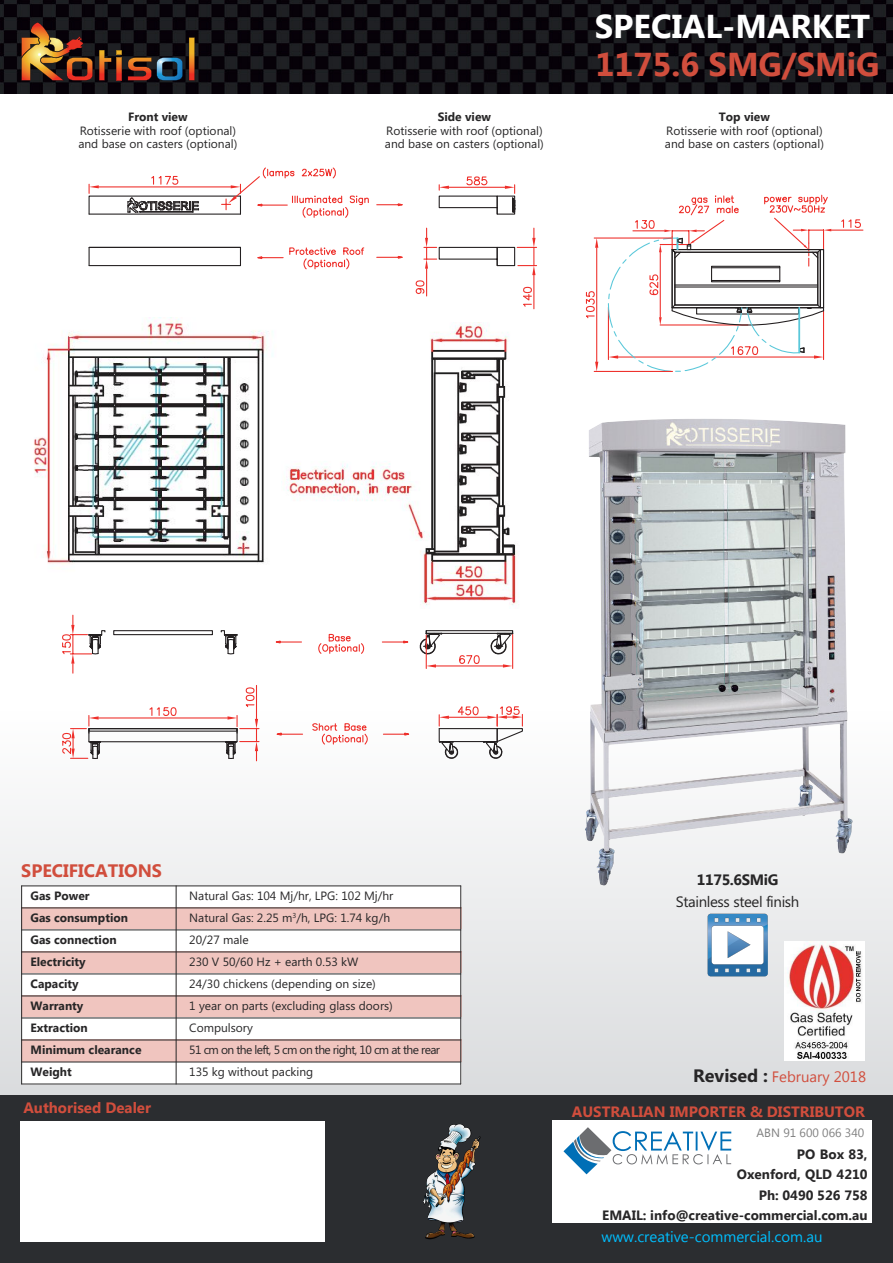
<style>
.page{position:relative;width:893px;height:1263px;background:#fff}
.page>*{position:absolute;margin:0;border:0;box-sizing:border-box;transform-origin:0 0}
.t1{font:700 33px "Microsoft Tai Le";color:#fff}
.t2{font:700 33px "Microsoft Tai Le";color:#d14e3d}
.t3{font:700 18px "Microsoft Tai Le";color:#d14e3d}
.t4{font:700 15px "Microsoft Tai Le";color:#d14e3d}
.t5{font:15px "Microsoft Tai Le";color:#00bfff}
.t6{font:15px "Microsoft Tai Le";letter-spacing:-.025em;color:#272627}
.t7{font:15px "Microsoft Tai Le";color:#d14e3d}
.t8{font:700 15px "Microsoft Tai Le";color:#d14e3d}
.t9{font:700 15px "Microsoft Tai Le";letter-spacing:-.025em;color:#272627}
.t10{font:700 13.5px/20.2px "Microsoft Tai Le";color:#272627;text-align:right}
.t11{font:12px/13.5px "Microsoft Tai Le";color:#272627}
.t12{font:700 12px "Microsoft Tai Le";color:#272627}
.t13{font:12px "Microsoft Tai Le";letter-spacing:-.05em;color:#272627}
.t14{font:12px "Microsoft Tai Le";color:#808080}
.s1{font-weight:700;font-size:18px;color:#272627}
.s2{font-style:inherit}
</style>
<div class="page">
<div style="left:0;top:706px;width:893px;height:389px;background:linear-gradient(to bottom,#fefefe,#dadcde)"></div>
<img style="left:0;top:0;width:893px;height:94px">
<svg style="left:189px;top:37px;width:6px;height:44px"></svg>
<svg style="left:128px;top:57px;width:55px;height:24px"></svg>
<svg style="left:99px;top:50px;width:23px;height:31px"></svg>
<svg style="left:21px;top:22px;width:72px;height:59px;background:#724524"></svg>
<svg style="left:318px;top:633px;width:47px;height:21px"></svg>
<svg style="left:275px;top:640px;width:27px;height:4px"></svg>
<svg style="left:269px;top:732px;width:35px;height:4px"></svg>
<svg style="left:376px;top:203px;width:27px;height:4px"></svg>
<svg style="left:257px;top:247px;width:108px;height:23px"></svg>
<svg style="left:311px;top:723px;width:57px;height:23px"></svg>
<div style="left:497px;top:247px;width:18px;height:19px;border:1px solid #231f20"></div>
<hr style="left:449px;top:187px;width:56px;height:1px;background:#ee2f2a">
<svg style="left:505px;top:185px;width:11px;height:28px"></svg>
<svg style="left:438px;top:176px;width:60px;height:39px"></svg>
<div style="left:497px;top:196px;width:18px;height:19px;border:1px solid #231f20"></div>
<svg style="left:88px;top:246px;width:153px;height:21px"></svg>
<hr style="left:89px;top:265px;width:151px;height:1px;background:#231f20">
<hr style="left:89px;top:247px;width:151px;height:1px;background:#231f20">
<svg style="left:376px;top:228px;width:122px;height:68px"></svg>
<hr style="left:533px;top:275px;width:1px;height:34px;background:#ee2f2a">
<svg style="left:517px;top:228px;width:20px;height:47px"></svg>
<svg style="left:523px;top:286px;width:9px;height:21px"></svg>
<svg style="left:88px;top:167px;width:281px;height:51px"></svg>
<svg style="left:381px;top:630px;width:142px;height:129px"></svg>
<hr style="left:89px;top:741px;width:148px;height:1px;background:#231f20">
<div style="left:88px;top:728px;width:150px;height:4px;border:1px solid #231f20"></div>
<hr style="left:99px;top:717px;width:129px;height:1px;background:#ee2f2a">
<svg style="left:148px;top:706px;width:29px;height:10px"></svg>
<svg style="left:62px;top:715px;width:39px;height:44px"></svg>
<hr style="left:256px;top:685px;width:1px;height:34px;background:#ee2f2a">
<svg style="left:225px;top:715px;width:34px;height:46px"></svg>
<svg style="left:244px;top:687px;width:11px;height:21px"></svg>
<div style="left:113px;top:630px;width:100px;height:5px;border:1px solid #231f20"></div>
<svg style="left:62px;top:615px;width:44px;height:58px"></svg>
<svg style="left:220px;top:630px;width:18px;height:25px"></svg>
<hr style="left:831px;top:230px;width:32px;height:1px;background:#ee2f2a">
<svg style="left:841px;top:219px;width:20px;height:9px"></svg>
<hr style="left:594px;top:237px;width:78px;height:2px;background:#ee2f2a">
<hr style="left:594px;top:371px;width:78px;height:1px;background:#ee2f2a">
<hr style="left:596px;top:248px;width:1px;height:114px;background:#ee2f2a">
<svg style="left:595px;top:238px;width:3px;height:10px"></svg>
<svg style="left:595px;top:362px;width:3px;height:9px"></svg>
<svg style="left:585px;top:291px;width:10px;height:28px"></svg>
<svg style="left:607px;top:194px;width:224px;height:178px"></svg>
<div style="left:0;top:1095px;width:893px;height:168px;background:#2b2d30"></div>
<div style="left:21px;top:885px;width:155px;height:23px;background:#fff"></div>
<div style="left:176px;top:885px;width:285px;height:23px;background:#fff"></div>
<div style="left:21px;top:908px;width:155px;height:22px;background:#f0c5bf"></div>
<div style="left:176px;top:908px;width:285px;height:22px;background:#f0c5bf"></div>
<div style="left:21px;top:930px;width:155px;height:22px;background:#fff"></div>
<div style="left:176px;top:930px;width:285px;height:22px;background:#fff"></div>
<div style="left:21px;top:952px;width:155px;height:22px;background:#f0c5bf"></div>
<div style="left:176px;top:952px;width:285px;height:22px;background:#f0c5bf"></div>
<div style="left:21px;top:974px;width:155px;height:22px;background:#fff"></div>
<div style="left:176px;top:974px;width:285px;height:22px;background:#fff"></div>
<div style="left:21px;top:996px;width:155px;height:22px;background:#f0c5bf"></div>
<div style="left:176px;top:996px;width:285px;height:22px;background:#f0c5bf"></div>
<div style="left:21px;top:1018px;width:155px;height:22px;background:#fff"></div>
<div style="left:176px;top:1018px;width:285px;height:22px;background:#fff"></div>
<div style="left:21px;top:1040px;width:155px;height:22px;background:#f0c5bf"></div>
<div style="left:176px;top:1040px;width:285px;height:22px;background:#f0c5bf"></div>
<div style="left:21px;top:1062px;width:155px;height:22px;background:#fff"></div>
<div style="left:176px;top:1062px;width:285px;height:22px;background:#fff"></div>
<hr style="left:21px;top:885px;width:1px;height:199px;background:#272627">
<hr style="left:176px;top:885px;width:1px;height:199px;background:#272627">
<hr style="left:460px;top:885px;width:1px;height:199px;background:#272627">
<hr style="left:21px;top:885px;width:440px;height:1px;background:#272627">
<hr style="left:21px;top:907px;width:440px;height:1px;background:#272627">
<hr style="left:21px;top:929px;width:440px;height:1px;background:#272627">
<hr style="left:21px;top:951px;width:440px;height:1px;background:#272627">
<hr style="left:21px;top:973px;width:440px;height:1px;background:#272627">
<hr style="left:21px;top:995px;width:440px;height:1px;background:#272627">
<hr style="left:21px;top:1017px;width:440px;height:1px;background:#272627">
<hr style="left:21px;top:1039px;width:440px;height:1px;background:#272627">
<hr style="left:21px;top:1061px;width:440px;height:1px;background:#272627">
<hr style="left:21px;top:1084px;width:440px;height:1px;background:#272627">
<svg style="left:708px;top:914px;width:60px;height:62px"></svg>
<img style="left:585px;top:419px;width:268px;height:466px">
<div style="left:552px;top:1121px;width:320px;height:102px;background:#fff"></div>
<svg style="left:563px;top:1127px;width:168px;height:47px"></svg>
<img style="left:423px;top:1124px;width:58px;height:116px">
<div style="left:20px;top:1121px;width:305px;height:121px;background:#fff"></div>
<img style="left:784px;top:941px;width:80px;height:119px">
<img style="left:34px;top:317px;width:239px;height:248px">
<img style="left:286px;top:324px;width:232px;height:282px">
<p class="t12" style="left:128px;top:110px;width:61px">Front view</p>
<p class="t11" style="left:78px;top:124px;width:160px">Rotisserie with roof (optional) and base on casters (optional)</p>
<p class="t12" style="left:438px;top:110px;width:55px">Side view</p>
<p class="t11" style="left:385px;top:124px;width:160px">Rotisserie with roof (optional) and base on casters (optional)</p>
<h1 class="t1" style="left:595px;top:7px;width:277px">SPECIAL-MARKET</h1>
<h1 class="t2" style="left:596px;top:45px;width:286px">1175.6 SMG/SMiG</h1>
<p class="t12" style="left:719px;top:110px;width:53px">Top view</p>
<p class="t11" style="left:665px;top:124px;width:160px">Rotisserie with roof (optional) and base on casters (optional)</p>
<h2 class="t3" style="left:21px;top:860px;width:142px">SPECIFICATIONS</h2>
<p class="t12" style="left:31px;top:889px;width:61px">Gas Power</p>
<p class="t11" style="left:189px;top:890px;width:206px">Natural Gas: 104 Mj/hr, LPG: 102 Mj/hr</p>
<p class="t12" style="left:31px;top:911px;width:99px">Gas consumption</p>
<p class="t11" style="left:189px;top:911px;width:202px">Natural Gas: 2.25 m<sup>3</sup>/h, LPG: 1.74 kg/h</p>
<p class="t12" style="left:31px;top:933px;width:88px">Gas connection</p>
<p class="t11" style="left:189px;top:933px;width:61px">20/27 male</p>
<p class="t12" style="left:31px;top:955px;width:57px">Electricity</p>
<p class="t11" style="left:189px;top:955px;width:171px">230 V 50/60 Hz + earth 0.53 kW</p>
<p class="t12" style="left:31px;top:977px;width:50px">Capacity</p>
<p class="t11" style="left:189px;top:977px;width:188px">24/30 chickens (depending on size)</p>
<p class="t12" style="left:31px;top:999px;width:54px">Warranty</p>
<p class="t11" style="left:189px;top:999px;width:205px">1 year on parts (excluding glass doors)</p>
<p class="t12" style="left:31px;top:1021px;width:59px">Extraction</p>
<p class="t11" style="left:189px;top:1021px;width:65px">Compulsory</p>
<p class="t12" style="left:31px;top:1043px;width:112px">Minimum clearance</p>
<p class="t13" style="left:189px;top:1043px;width:252px">51 cm on the left, 5 cm on the right, 10 cm at the rear</p>
<p class="t12" style="left:31px;top:1065px;width:43px">Weight</p>
<p class="t11" style="left:189px;top:1065px;width:126px">135 kg without packing</p>
<p class="t8" style="left:23px;top:1099px;width:129px">Authorised Dealer</p>
<p class="t9" style="left:697px;top:871px;width:83px">1175.6SMiG</p>
<p class="t6" style="left:676px;top:893px;width:125px">Stainless steel finish</p>
<p class="t7" style="left:693px;top:1068px;width:175px"><span class="s1">Revised :</span> February 2018</p>
<p class="t4" style="left:572px;top:1103px;width:294px"><span class="s2">A</span>USTRALIAN IMPORTER &amp; DISTRIBUTOR</p>
<p class="t14" style="left:756px;top:1126px;width:109px">ABN 91 600 066 340</p>
<p class="t10" style="left:602px;top:1145px;width:267px">PO Box 83,<br>Oxenford, QLD 4210<br>Ph: 0490 526 758<br>EMAIL: info@creative-commercial.com.au</p>
<p class="t5" style="left:602px;top:1228px;width:222px">www.creative-commercial.com.au</p>
</div>
